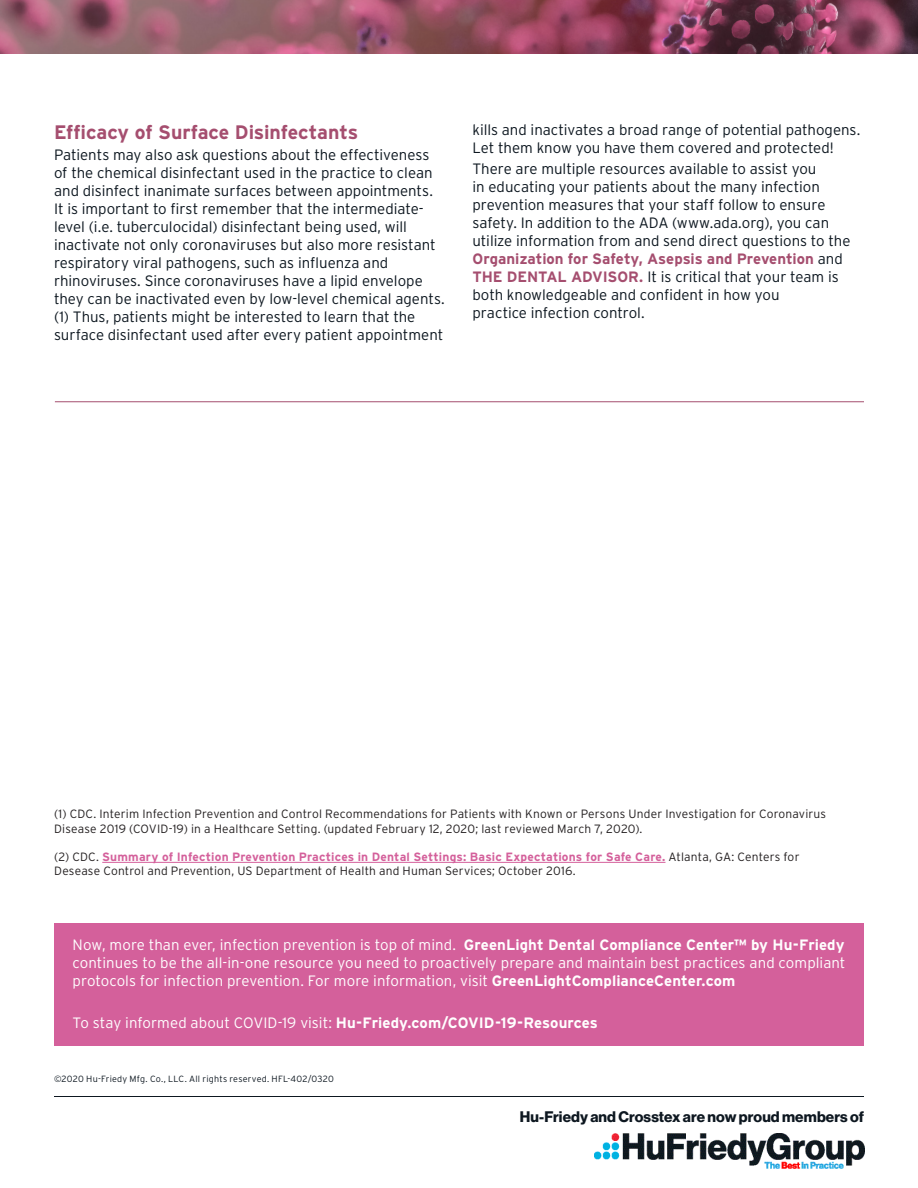
<style>
.page{position:relative;width:918px;height:1188px;background:#fff}
.page>*{position:absolute;margin:0;border:0;box-sizing:border-box;transform-origin:0 0}
.Body{font:700 19.5px "Interstate";letter-spacing:-.01em;color:#a54e6f}
.Body-2{font:300 15px/18px "Interstate";color:#0d1720}
.Body-3{font:300 15px/18px "Interstate";color:#fff;text-align:justify}
.t1{font:15px "N Haas Grotesk DS Pro 75 Bd";letter-spacing:.005em;color:#0d1720}
.body{font:300 12px/14.4px "Interstate";letter-spacing:.015em;color:#231f20}
.Body-4{font:300 9px "Interstate";letter-spacing:.02em;color:#0d1720}
.s1{font-weight:700;color:#a54e6f}
.s2{font-weight:700;color:#d4609b}
.s3{font-weight:700}
</style>
<div class="page">
<img style="left:0;top:0;width:918px;height:54px">
<hr style="left:54px;top:1096px;width:810px;height:1px;background:#0d1720">
<img style="left:594px;top:1134px;width:270px;height:34px">
<div style="left:54px;top:924px;width:810px;height:122px;background:#d4609b"></div>
<hr style="left:55px;top:402px;width:809px;height:1px;background:#a54e6f">
<hr style="left:102px;top:862px;width:563px;height:1px;background:#d4609b">
<p class="Body" style="left:54px;top:120px;width:306px">Efficacy of Surface Disinfectants</p>
<p class="Body-2" style="left:54px;top:146px;width:392px">Patients may also ask questions about the effectiveness of the chemical disinfectant used in the practice to clean and disinfect inanimate surfaces between appointments.<br>It is important to first remember that the intermediate&shy;level (i.e. tuberculocidal) disinfectant being used, will inactivate not only coronaviruses but also more resistant respiratory viral pathogens, such as influenza and rhinoviruses. Since coronaviruses have a lipid envelope they can be inactivated even by low-level chemical agents. (1) Thus, patients might be interested to learn that the surface disinfectant used after every patient appointment</p>
<p class="Body-2" style="left:472px;top:121px;width:389px">kills and inactivates a broad range of potential pathogens.<br>Let them know you have them covered and protected!</p>
<p class="Body-2" style="left:472px;top:160px;width:379px">There are multiple resources available to assist you<br>in educating your patients about the many infection prevention measures that your staff follow to ensure safety. In addition to the ADA (www.ada.org), you can utilize information from and send direct questions to the <span class="s1">Organization for Safety, Asepsis and Prevention</span> and <span class="s1">THE DENTAL ADVISOR.</span> It is critical that your team is both knowledgeable and confident in how you<br>practice infection control.</p>
<p class="body" style="left:54px;top:807px;width:774px">(1) CDC. Interim Infection Prevention and Control Recommendations for Patients with Known or Persons Under Investigation for Coronavirus<br>Disease 2019 (COVID-19) in a Healthcare Setting. (updated February 12, 2020; last reviewed March 7, 2020).</p>
<p class="body" style="left:54px;top:849px;width:747px">(2) CDC. <span class="s2">Summary of Infection Prevention Practices in Dental Settings: Basic Expectations for Safe Care.</span> Atlanta, GA: Centers for<br>Desease Control and Prevention, US Department of Health and Human Services; October 2016.</p>
<p class="Body-3" style="left:73px;top:935px;width:774px">Now, more than ever, infection prevention is top of mind. <span class="s3">GreenLight Dental Compliance Center™ by Hu-Friedy </span>continues to be the all-in-one resource you need to proactively prepare and maintain best practices and compliant protocols for infection prevention. For more information, visit <span class="s3">GreenLightComplianceCenter.com</span></p>
<p class="Body-3" style="left:73px;top:1014px;width:527px">To stay informed about COVID-19 visit: <span class="s3">Hu-Friedy.com/COVID-19-Resources</span></p>
<p class="Body-4" style="left:54px;top:1073px;width:281px">©2020 Hu-Friedy Mfg. Co., LLC. All rights reserved. HFL-402/0320</p>
<p class="t1" style="left:520px;top:1108px;width:346px">Hu-Friedy and Crosstex are now proud members of</p>
</div>
